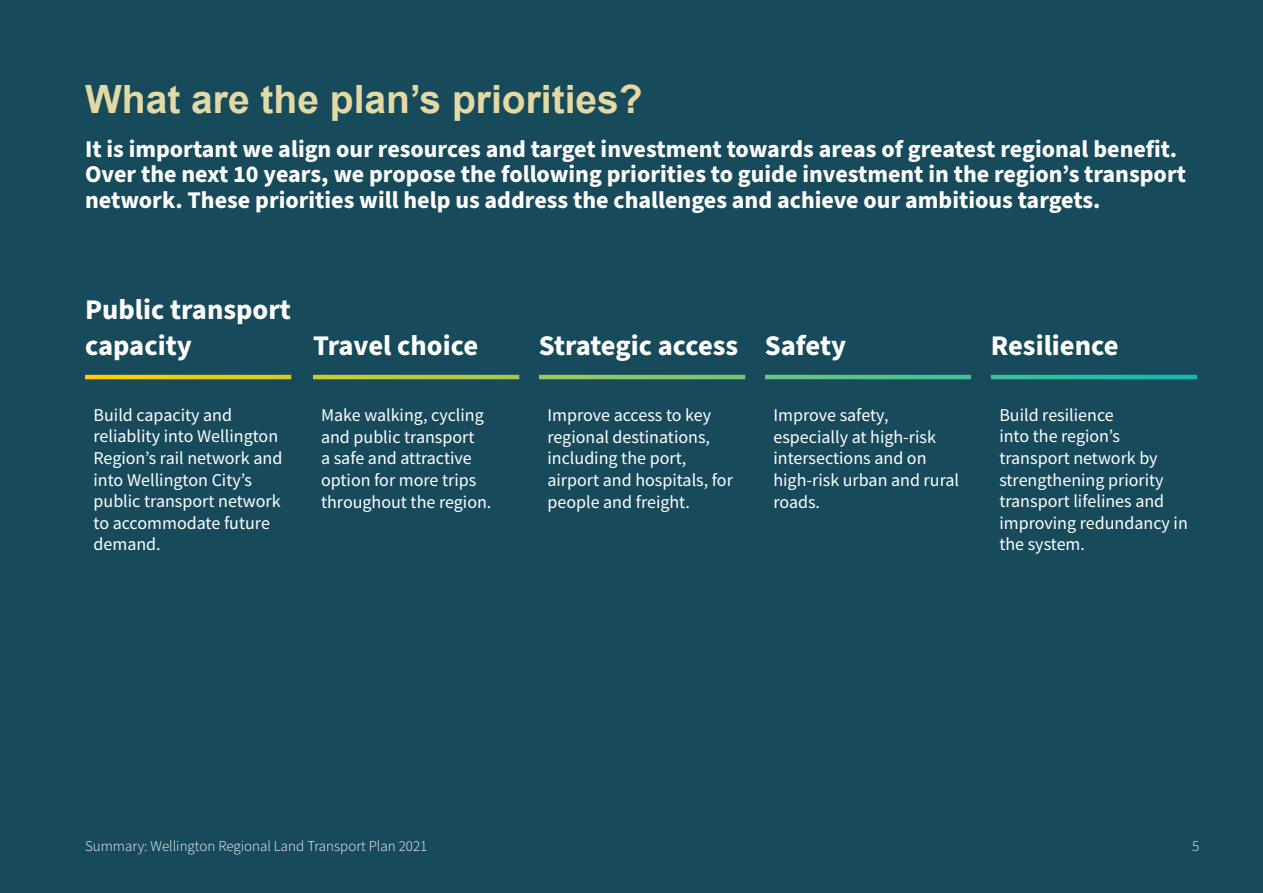
<style>
.page{position:relative;width:1263px;height:893px;background:#174a5b}
.page>*{position:absolute;margin:0;border:0;box-sizing:border-box;transform-origin:0 0}
.Heading_1{font:700 39px "Arial";color:#e3d9a5}
.t1{font:700 28.5px/36px "Source Sans Pro";color:#fff}
.body{font:700 24px/25.5px "Source Sans Pro";color:#fff}
.t2{font:18px/21.6px "Source Sans Pro";color:#fff}
.body-2{font:300 15px "Source Sans Pro";color:#fff}
</style>
<div class="page">
<svg style="left:85px;top:375px;width:206px;height:4px"></svg>
<svg style="left:313px;top:375px;width:206px;height:4px"></svg>
<svg style="left:539px;top:375px;width:206px;height:4px"></svg>
<svg style="left:765px;top:375px;width:206px;height:4px"></svg>
<svg style="left:991px;top:375px;width:206px;height:4px"></svg>
<p class="Heading_1" style="left:85px;top:72px;width:559px">What are the plan’s priorities?</p>
<p class="body" style="left:85px;top:137px;width:1102px">It is important we align our resources and target investment towards areas of greatest regional benefit.<br>Over the next 10 years, we propose the following priorities to guide investment in the region’s transport network. These priorities will help us address the challenges and achieve our ambitious targets.</p>
<p class="t1" style="left:85px;top:293px;width:207px">Public transport capacity</p>
<p class="t1" style="left:313px;top:329px;width:167px">Travel choice</p>
<p class="t1" style="left:539px;top:329px;width:201px">Strategic access</p>
<p class="t1" style="left:765px;top:329px;width:83px">Safety</p>
<p class="t1" style="left:991px;top:329px;width:129px">Resilience</p>
<p class="t2" style="left:94px;top:404px;width:190px">Build capacity and reliablity into Wellington<br>Region’s rail network and into Wellington City’s public transport network to accommodate future demand.</p>
<p class="t2" style="left:321px;top:404px;width:172px">Make walking, cycling and public transport<br>a safe and attractive option for more trips throughout the region.</p>
<p class="t2" style="left:547px;top:404px;width:187px">Improve access to key regional destinations, including the port, airport and hospitals, for people and freight.</p>
<p class="t2" style="left:773px;top:404px;width:187px">Improve safety, especially at high-risk intersections and on high-risk urban and rural roads.</p>
<p class="t2" style="left:999px;top:404px;width:190px">Build resilience<br>into the region’s transport network by strengthening priority transport lifelines and improving redundancy in the system.</p>
<p class="body-2" style="left:85px;top:836px;width:344px">Summary: Wellington Regional Land Transport Plan 2021</p>
<p class="body-2" style="left:1192px;top:836px;width:9px">5</p>
</div>
